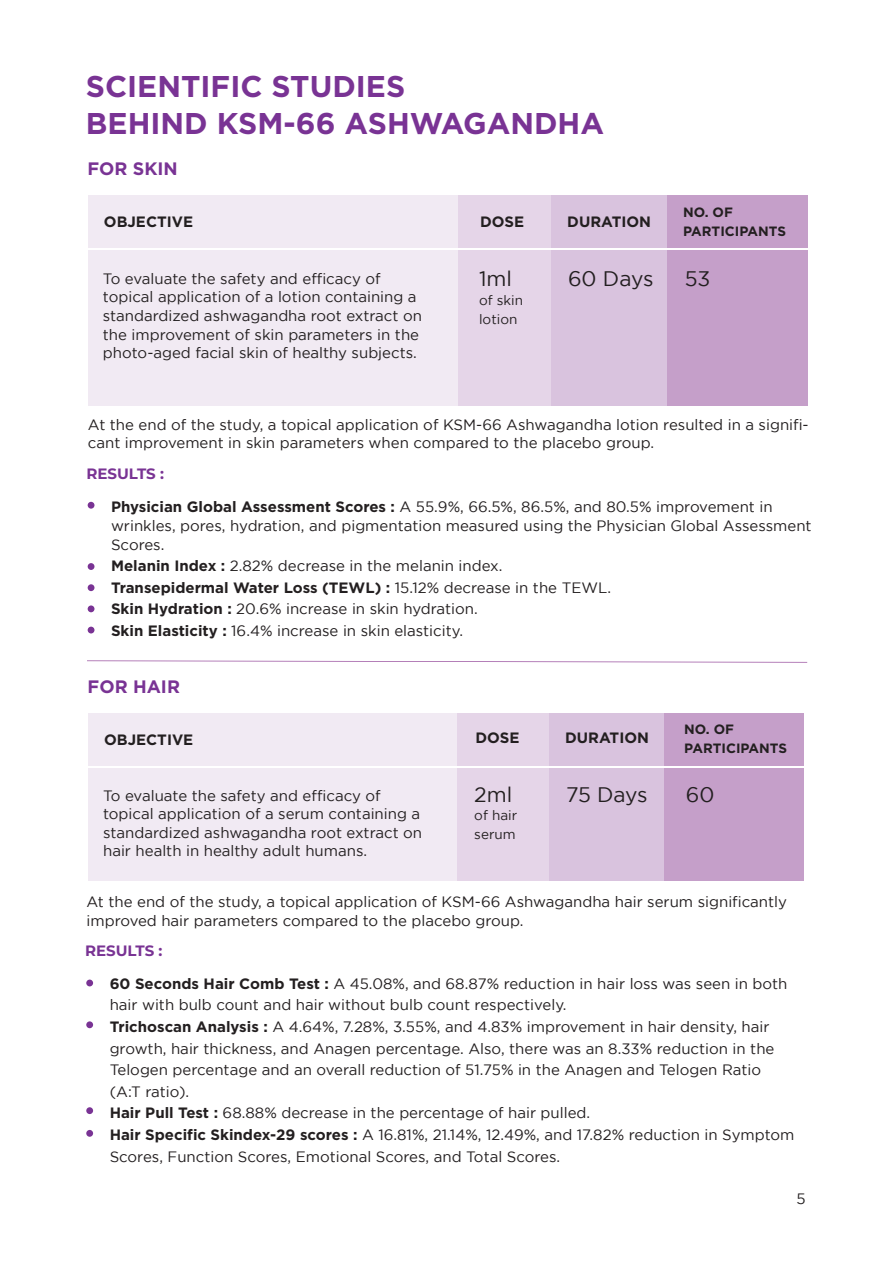
<style>
.page{position:relative;width:893px;height:1263px;background:#fff}
.page>*{position:absolute;margin:0;border:0;box-sizing:border-box;transform-origin:0 0}
.t1{font:700 30px/36.9px "Gotham";color:#793394}
.t2{font:21px "Gotham";color:#231f20}
.t3{font:700 18px "Gotham";color:#793394}
.t4{font:15px/18.6px "Gotham";color:#231f20}
.t5{font:700 15px "Gotham";color:#231f20}
.t6{font:700 15px "Montserrat";color:#793394}
.t7{font:700 13.5px/18.9px "Gotham";color:#231f20}
.t8{font:13.5px/18.9px "Gotham";color:#231f20}
.s1{font-weight:700}
</style>
<div class="page">
<div style="left:88px;top:713px;width:369px;height:168px;background:#f1eaf3"></div>
<div style="left:457px;top:713px;width:92px;height:168px;background:#e5d5e8"></div>
<div style="left:549px;top:713px;width:116px;height:168px;background:#d9c3de"></div>
<div style="left:664px;top:713px;width:140px;height:168px;background:#c59fc9"></div>
<hr style="left:83px;top:766px;width:725px;height:1px;background:#fff">
<div style="left:86px;top:979px;width:7px;height:7px;background:#793394;border-radius:50%"></div>
<div style="left:86px;top:1021px;width:7px;height:7px;background:#793394;border-radius:50%"></div>
<div style="left:86px;top:1107px;width:7px;height:7px;background:#793394;border-radius:50%"></div>
<div style="left:86px;top:1130px;width:7px;height:7px;background:#793394;border-radius:50%"></div>
<div style="left:88px;top:195px;width:370px;height:211px;background:#f1eaf3"></div>
<div style="left:459px;top:195px;width:92px;height:211px;background:#e5d5e8"></div>
<div style="left:551px;top:195px;width:117px;height:211px;background:#d9c3de"></div>
<div style="left:667px;top:195px;width:141px;height:211px;background:#c59fc9"></div>
<hr style="left:83px;top:248px;width:729px;height:1px;background:#fff">
<div style="left:88px;top:502px;width:6px;height:7px;background:#793394;border-radius:50%"></div>
<div style="left:88px;top:563px;width:6px;height:7px;background:#793394;border-radius:50%"></div>
<div style="left:88px;top:584px;width:6px;height:7px;background:#793394;border-radius:50%"></div>
<div style="left:88px;top:605px;width:6px;height:7px;background:#793394;border-radius:50%"></div>
<svg style="left:88px;top:627px;width:6px;height:6px"></svg>
<svg style="left:87px;top:660px;width:720px;height:3px"></svg>
<h1 class="t1" style="left:86px;top:68px;width:520px">SCIENTIFIC STUDIES<br>BEHIND KSM-66 ASHWAGANDHA</h1>
<p class="t3" style="left:87px;top:159px;width:92px">FOR SKIN</p>
<p class="t5" style="left:104px;top:213px;width:91px">OBJECTIVE</p>
<p class="t4" style="left:103px;top:269px;width:321px">To evaluate the safety and efficacy of topical application of a lotion containing a standardized ashwagandha root extract on the improvement of skin parameters in the photo-aged facial skin of healthy subjects.</p>
<p class="t5" style="left:480px;top:213px;width:46px">DOSE</p>
<p class="t5" style="left:567px;top:213px;width:85px">DURATION</p>
<p class="t7" style="left:683px;top:203px;width:104px">NO. OF<br>PARTICIPANTS</p>
<h2 class="t2" style="left:479px;top:267px;width:35px">1ml</h2>
<p class="t8" style="left:479px;top:291px;width:45px">of skin lotion</p>
<h2 class="t2" style="left:568px;top:267px;width:87px">60 Days</h2>
<h2 class="t2" style="left:685px;top:267px;width:27px">53</h2>
<p class="t4" style="left:88px;top:415px;width:722px">At the end of the study, a topical application of KSM-66 Ashwagandha lotion resulted in a signifi&shy;cant improvement in skin parameters when compared to the placebo group.</p>
<p class="t6" style="left:86px;top:464px;width:79px">RESULTS :</p>
<p class="t4" style="left:111px;top:498px;width:702px"><span class="s1">Physician Global Assessment Scores :</span> A 55.9%, 66.5%, 86.5%, and 80.5% improvement in wrinkles, pores, hydration, and pigmentation measured using the Physician Global Assessment<br>Scores.</p>
<p class="t4" style="left:111px;top:555px;width:501px;line-height:21.6px"><span class="s1">Melanin Index :</span> 2.82% decrease in the melanin index.<br><span class="s1">Transepidermal Water Loss (TEWL) :</span> 15.12% decrease in the TEWL.<br><span class="s1">Skin Hydration :</span> 20.6% increase in skin hydration.<br><span class="s1">Skin Elasticity :</span> 16.4% increase in skin elasticity.</p>
<p class="t3" style="left:88px;top:677px;width:94px">FOR HAIR</p>
<p class="t5" style="left:104px;top:731px;width:91px">OBJECTIVE</p>
<p class="t5" style="left:475px;top:729px;width:46px">DOSE</p>
<p class="t5" style="left:565px;top:729px;width:85px">DURATION</p>
<p class="t7" style="left:684px;top:719px;width:104px">NO. OF<br>PARTICIPANTS</p>
<h2 class="t2" style="left:474px;top:782px;width:40px">2ml</h2>
<p class="t8" style="left:474px;top:806px;width:44px">of hair serum</p>
<h2 class="t2" style="left:566px;top:782px;width:83px">75 Days</h2>
<h2 class="t2" style="left:686px;top:782px;width:30px">60</h2>
<p class="t4" style="left:103px;top:786px;width:321px">To evaluate the safety and efficacy of topical application of a serum containing a standardized ashwagandha root extract on hair health in healthy adult humans.</p>
<p class="t4" style="left:87px;top:892px;width:702px">At the end of the study, a topical application of KSM-66 Ashwagandha hair serum significantly improved hair parameters compared to the placebo group.</p>
<p class="t6" style="left:85px;top:940px;width:79px">RESULTS :</p>
<p class="t4" style="left:110px;top:972px;width:686px;line-height:21.6px"><span class="s1">60 Seconds Hair Comb Test :</span> A 45.08%, and 68.87% reduction in hair loss was seen in both hair with bulb count and hair without bulb count respectively.<br><span class="s1">Trichoscan Analysis :</span> A 4.64%, 7.28%, 3.55%, and 4.83% improvement in hair density, hair growth, hair thickness, and Anagen percentage. Also, there was an 8.33% reduction in the Telogen percentage and an overall reduction of 51.75% in the Anagen and Telogen Ratio (A:T ratio).<br><span class="s1">Hair Pull Test :</span> 68.88% decrease in the percentage of hair pulled.<br><span class="s1">Hair Specific Skindex-29 scores :</span> A 16.81%, 21.14%, 12.49%, and 17.82% reduction in Symptom Scores, Function Scores, Emotional Scores, and Total Scores.</p>
<p class="t4" style="left:796px;top:1189px;width:11px">5</p>
</div>
